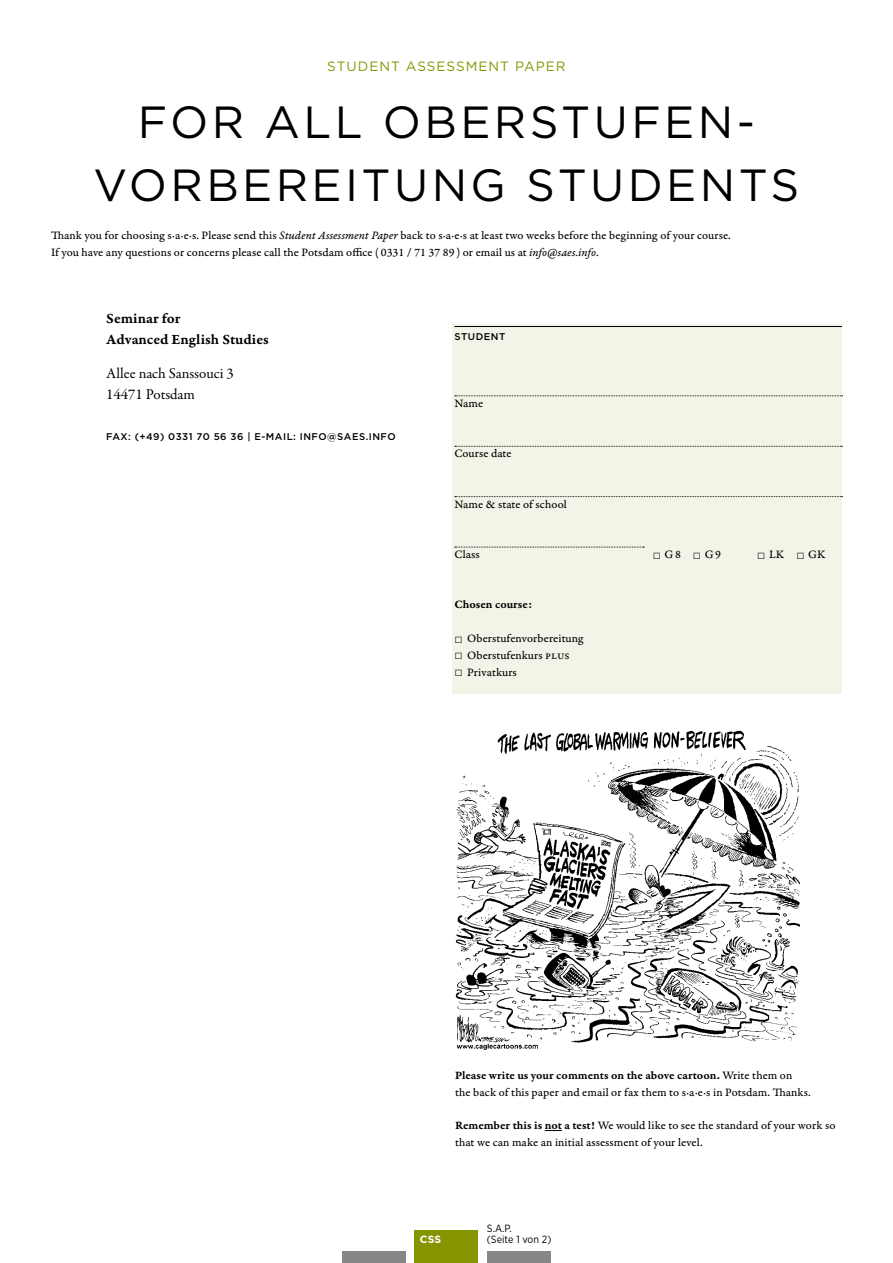
<style>
.page{position:relative;width:893px;height:1263px;background:#fff}
.page>*{position:absolute;margin:0;border:0;box-sizing:border-box;transform-origin:0 0}
.t1{font:45px/63px "Gotham";letter-spacing:.075em;color:#000;text-align:center}
.t2{font:15px/21px "Garamond Premr Pro Smbd Capt";color:#000}
.t3{font:15px/21px "Garamond Premr Pro";color:#000}
.t4{font:13.5px "Gotham";letter-spacing:.075em;color:#859500}
.t5{font:12px/16.8px "Garamond Premr Pro Capt";letter-spacing:.005em;color:#000}
.t6{font:12px "Garamond Premr Pro Smbd Capt";color:#000}
.t7{font:10.5px/10.9px "Gotham Narrow";letter-spacing:.005em;color:#000}
.t8{font:700 10.5px "Gotham";color:#fff}
.t9{font:500 9.75px "Gotham";letter-spacing:.05em;color:#000}
.s1{font-family:"Garamond Premr Pro It Capt"}
.s2{font-family:"Arial";font-weight:700;font-size:13.5px}
.s3{font-family:"Arial";font-size:13.5px}
.s4{font-family:"Garamond Premr Pro Capt"}
.s5{font-family:"Garamond Premr Pro Smbd Capt"}
</style>
<div class="page">
<div style="left:342px;top:1251px;width:64px;height:12px;background:#868786"></div>
<div style="left:415px;top:1230px;width:63px;height:33px;background:#859500"></div>
<div style="left:487px;top:1251px;width:64px;height:12px;background:#868786"></div>
<div style="left:452px;top:324px;width:390px;height:370px;background:#f2f4e7"></div>
<svg style="left:545px;top:1130px;width:17px;height:1px"></svg>
<img style="left:455px;top:730px;width:345px;height:319px">
<p class="t4" style="left:327px;top:57px;width:240px">STUDENT ASSESSMENT PAPER</p>
<h1 class="t1" style="left:94px;top:90px;width:707px">FOR ALL OBERSTUFEN-<br>VORBEREITUNG STUDENTS</h1>
<p class="t5" style="left:51px;top:227px;width:681px">Thank you for choosing s∙a∙e∙s. Please send this <span class="s1">Student Assessment Paper</span> back to s∙a∙e∙s at least two weeks before the beginning of your course.<br>If you have any questions or concerns please call the Potsdam office ( 0331 / 71 37 89 ) or email us at <span class="s1">info@saes.info</span>.</p>
<p class="t2" style="left:106px;top:308px;width:164px">Seminar for<br>Advanced English Studies</p>
<p class="t3" style="left:106px;top:363px;width:129px">Allee nach Sanssouci 3<br>14471 Potsdam</p>
<p class="t9" style="left:106px;top:431px;width:291px">FAX: (+49) 0331 70 56 36 | E-MAIL: INFO@SAES.INFO</p>
<p class="t9" style="left:454px;top:330px;width:52px">STUDENT</p>
<p class="t5" style="left:454px;top:395px;width:30px">Name</p>
<p class="t5" style="left:454px;top:445px;width:59px">Course date</p>
<p class="t5" style="left:454px;top:496px;width:114px">Name &amp; state of school</p>
<p class="t5" style="left:454px;top:546px;width:27px">Class</p>
<p class="t5" style="left:653px;top:546px;width:70px"><span class="s2">□</span> G8 <span class="s2">□</span> G9</p>
<p class="t5" style="left:757px;top:546px;width:70px"><span class="s2">□</span> LK <span class="s2">□</span> GK</p>
<p class="t6" style="left:454px;top:597px;width:79px">Chosen course:</p>
<p class="t5" style="left:454px;top:630px;width:131px"><span class="s3">□</span> Oberstufenvorbereitung</p>
<p class="t5" style="left:454px;top:647px;width:117px"><span class="s3">□</span> Oberstufenkurs PLUS</p>
<p class="t5" style="left:454px;top:664px;width:64px"><span class="s3">□</span> Privatkurs</p>
<p class="t6" style="left:455px;top:1068px;width:339px">Please write us your comments on the above cartoon. <span class="s4">Write them on</span></p>
<p class="t5" style="left:455px;top:1084px;width:357px">the back of this paper and email or fax them to s∙a∙e∙s in Potsdam. Thanks.</p>
<p class="t5" style="left:455px;top:1117px;width:382px"><span class="s5">Remember this is not a test!</span> We would like to see the standard of your work so that we can make an initial assessment of your level.</p>
<p class="t8" style="left:420px;top:1232px;width:23px">CSS</p>
<p class="t7" style="left:487px;top:1222px;width:66px">S.A.P.<br>(Seite 1 von 2)</p>
</div>
